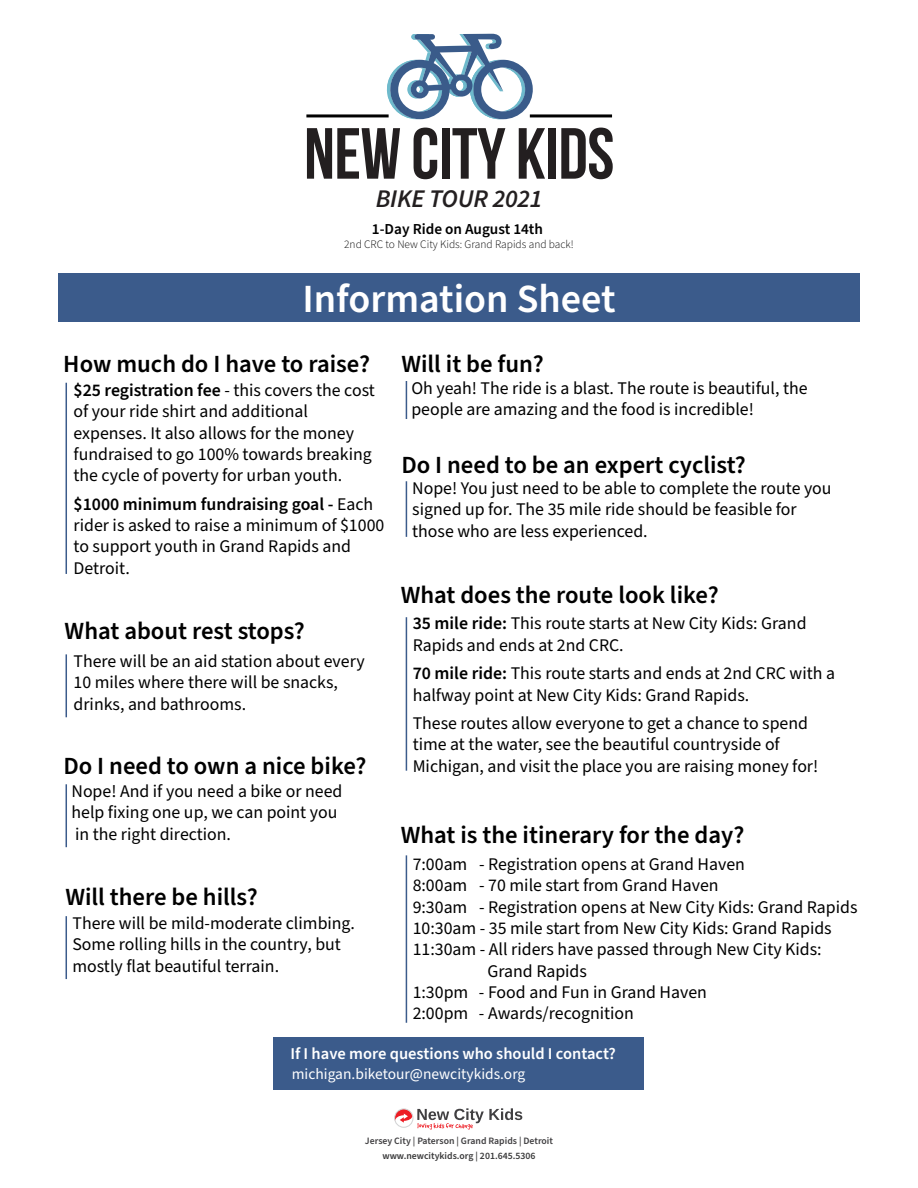
<style>
.page{position:relative;width:918px;height:1188px;background:#fff}
.page>*{position:absolute;margin:0;border:0;box-sizing:border-box;transform-origin:0 0}
.t1{font:700 72.15px "Bebas Neue";letter-spacing:-.005em;color:#231f20}
.t2{font:600 40.05px "Source Sans Pro";color:#fff}
.t3{font:italic 600 25.35px "Source Sans Pro";letter-spacing:-.01em;color:#231f20}
.t4{font:600 24.6px "Source Sans Pro";color:#000}
.t5{font:17.85px/21.3px "Source Sans Pro";color:#000}
.t6{font:600 16.5px "Source Sans Pro";color:#fff}
.t7{font:15.45px "Source Sans Pro";color:#fff}
.t8{font:600 15.3px "Source Sans Pro";color:#000}
.t9{font:300 11.4px "Source Sans Pro";color:#000}
.t10{font:600 9.75px "Source Sans Pro";color:#414042}
.t11{font:600 9.75px "Source Sans Pro";color:#3a3a3b}
.s1{font-weight:600}
</style>
<div class="page">
<div style="left:58px;top:273px;width:802px;height:48px;background:#3b5b8b"></div>
<div style="left:274px;top:1037px;width:370px;height:52px;background:#3b5b8b"></div>
<svg style="left:386px;top:34px;width:147px;height:85px"></svg>
<hr style="left:530px;top:114px;width:82px;height:3px;background:#000">
<hr style="left:306px;top:114px;width:83px;height:3px;background:#000">
<hr style="left:406px;top:381px;width:1px;height:38px;background:#3b5b8b">
<hr style="left:406px;top:481px;width:1px;height:56px;background:#3b5b8b">
<hr style="left:406px;top:617px;width:1px;height:154px;background:#3b5b8b">
<hr style="left:406px;top:855px;width:1px;height:168px;background:#3b5b8b">
<hr style="left:66px;top:383px;width:1px;height:191px;background:#3b5b8b">
<hr style="left:66px;top:654px;width:1px;height:63px;background:#3b5b8b">
<hr style="left:66px;top:784px;width:1px;height:63px;background:#3b5b8b">
<hr style="left:66px;top:916px;width:1px;height:63px;background:#3b5b8b">
<svg style="left:396px;top:1108px;width:126px;height:22px"></svg>
<div style="left:394px;top:1109px;width:19px;height:19px;border:1px solid #d1d2d3;border-radius:50%"></div>
<h1 class="t1" style="left:304px;top:114px;width:312px">NEW CITY KIDS</h1>
<h3 class="t3" style="left:376px;top:181px;width:168px">BIKE TOUR 2021</h3>
<p class="t8" style="left:372px;top:219px;width:173px">1-Day Ride on August 14th</p>
<p class="t9" style="left:344px;top:236px;width:231px">2nd CRC to New City Kids: Grand Rapids and back!</p>
<h2 class="t2" style="left:302px;top:271px;width:315px">Information Sheet</h2>
<h3 class="t4" style="left:63px;top:347px;width:308px">How much do I have to raise?</h3>
<p class="t5" style="left:74px;top:380px;width:303px"><span class="s1">$25 registration fee</span> - this covers the cost of your ride shirt and additional expenses. It also allows for the money fundraised to go 100% towards breaking the cycle of poverty for urban youth.</p>
<p class="t5" style="left:74px;top:494px;width:312px"><span class="s1">$1000 minimum fundraising goal -</span> Each rider is asked to raise a minimum of $1000 to support youth in Grand Rapids and<br>Detroit.</p>
<h3 class="t4" style="left:65px;top:615px;width:242px">What about rest stops?</h3>
<p class="t5" style="left:74px;top:651px;width:293px">There will be an aid station about every<br>10 miles where there will be snacks, drinks, and bathrooms.</p>
<h3 class="t4" style="left:63px;top:749px;width:305px">Do I need to own a nice bike?</h3>
<p class="t5" style="left:72px;top:781px;width:272px">Nope! And if you need a bike or need help fixing one up, we can point you in the right direction.</p>
<h3 class="t4" style="left:65px;top:880px;width:194px">Will there be hills?</h3>
<p class="t5" style="left:72px;top:913px;width:284px">There will be mild-moderate climbing.<br>Some rolling hills in the country, but mostly flat beautiful terrain.</p>
<h3 class="t4" style="left:401px;top:348px;width:144px">Will it be fun?</h3>
<p class="t5" style="left:411px;top:378px;width:398px">Oh yeah! The ride is a blast. The route is beautiful, the people are amazing and the food is incredible!</p>
<h3 class="t4" style="left:401px;top:448px;width:346px">Do I need to be an expert cyclist?</h3>
<p class="t5" style="left:412px;top:478px;width:421px">Nope! You just need to be able to complete the route you signed up for. The 35 mile ride should be feasible for those who are less experienced.</p>
<h3 class="t4" style="left:401px;top:579px;width:320px">What does the route look like?</h3>
<p class="t5" style="left:413px;top:613px;width:395px"><span class="s1">35 mile ride:</span> This route starts at New City Kids: Grand<br>Rapids and ends at 2nd CRC.</p>
<p class="t5" style="left:413px;top:663px;width:424px"><span class="s1">70 mile ride:</span> This route starts and ends at 2nd CRC with a halfway point at New City Kids: Grand Rapids.</p>
<p class="t5" style="left:413px;top:713px;width:407px">These routes allow everyone to get a chance to spend time at the water, see the beautiful countryside of<br>Michigan, and visit the place you are raising money for!</p>
<h3 class="t4" style="left:401px;top:818px;width:345px">What is the itinerary for the day?</h3>
<p class="t5" style="left:413px;top:854px;width:334px">7:00am - Registration opens at Grand Haven</p>
<p class="t5" style="left:413px;top:875px;width:307px">8:00am - 70 mile start from Grand Haven</p>
<p class="t5" style="left:413px;top:897px;width:446px">9:30am - Registration opens at New City Kids: Grand Rapids</p>
<p class="t5" style="left:413px;top:918px;width:421px">10:30am - 35 mile start from New City Kids: Grand Rapids</p>
<p class="t5" style="left:413px;top:939px;width:411px">11:30am - All riders have passed through New City Kids:</p>
<p class="t5" style="left:487px;top:961px;width:101px">Grand Rapids</p>
<p class="t5" style="left:413px;top:982px;width:296px">1:30pm - Food and Fun in Grand Haven</p>
<p class="t5" style="left:413px;top:1003px;width:223px">2:00pm - Awards/recognition</p>
<p class="t6" style="left:290px;top:1043px;width:327px">If I have more questions who should I contact?</p>
<p class="t7" style="left:292px;top:1064px;width:235px">michigan.biketour@newcitykids.org</p>
<p class="t10" style="left:365px;top:1134px;width:190px">Jersey City | Paterson | Grand Rapids | Detroit</p>
<p class="t11" style="left:382px;top:1150px;width:155px">www.newcitykids.org | 201.645.5306</p>
</div>
